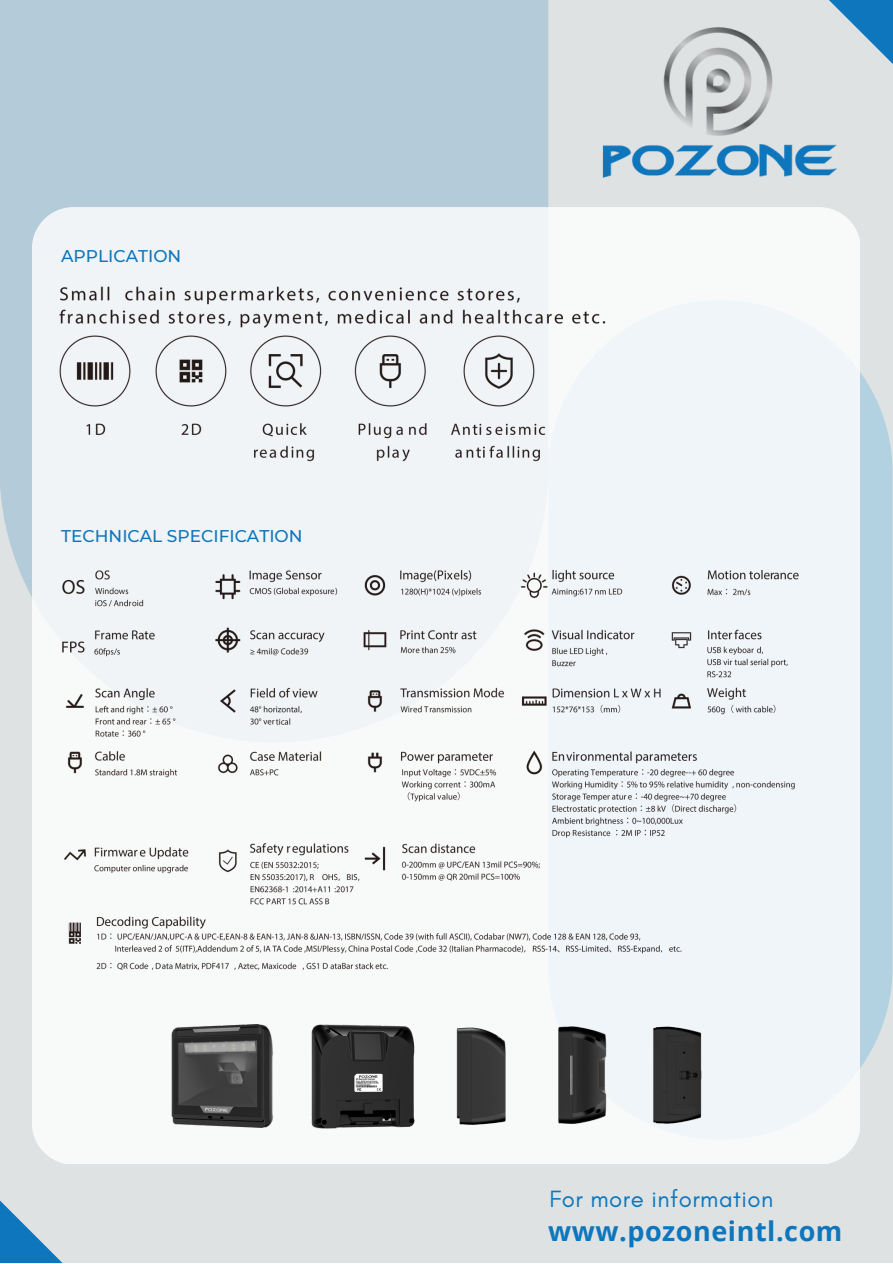
<style>
.page{position:relative;width:893px;height:1264px;background:#fff}
.page>*{position:absolute;margin:0;border:0;box-sizing:border-box;transform-origin:0 0}
.t1{font:700 27px "Open Sans";letter-spacing:.02em;color:#0e76bc}
.t2{font:24px "Glacial Indifference";letter-spacing:.02em;color:#0e76bc}
.t3{font:500 16.95px "Montserrat";color:#0e76bc}
</style>
<div class="page">
<div style="left:0;top:0;width:892px;height:1262px;background:#dee2e2"></div>
<div style="left:0;top:0;width:548px;height:597px;background:#b4ccda"></div>
<svg style="left:829px;top:0;width:63px;height:63px"></svg>
<img style="left:602px;top:20px;width:247px;height:158px">
<div style="left:548px;top:300px;width:344px;height:839px;background:#b2d1e1;border-radius:172px"></div>
<svg style="left:0;top:1200px;width:62px;height:62px"></svg>
<div style="left:32px;top:207px;width:827px;height:956px;background:#f0f5f9"></div>
<img style="left:160px;top:1013px;width:125px;height:125px">
<img style="left:297px;top:1010px;width:131px;height:131px">
<img style="left:419px;top:1019px;width:114px;height:113px">
<img style="left:54px;top:279px;width:569px;height:188px">
<img style="left:61px;top:560px;width:753px;height:420px">
<img style="left:546px;top:1018px;width:186px;height:114px">
<p class="t3" style="left:61px;top:245px;width:122px">APPLICATION</p>
<p class="t3" style="left:61px;top:526px;width:243px">TECHNICAL SPECIFICATION</p>
<h2 class="t2" style="left:549px;top:1184px;width:225px">For more information</h2>
<h1 class="t1" style="left:548px;top:1212px;width:296px">www.pozoneintl.com</h1>
</div>
